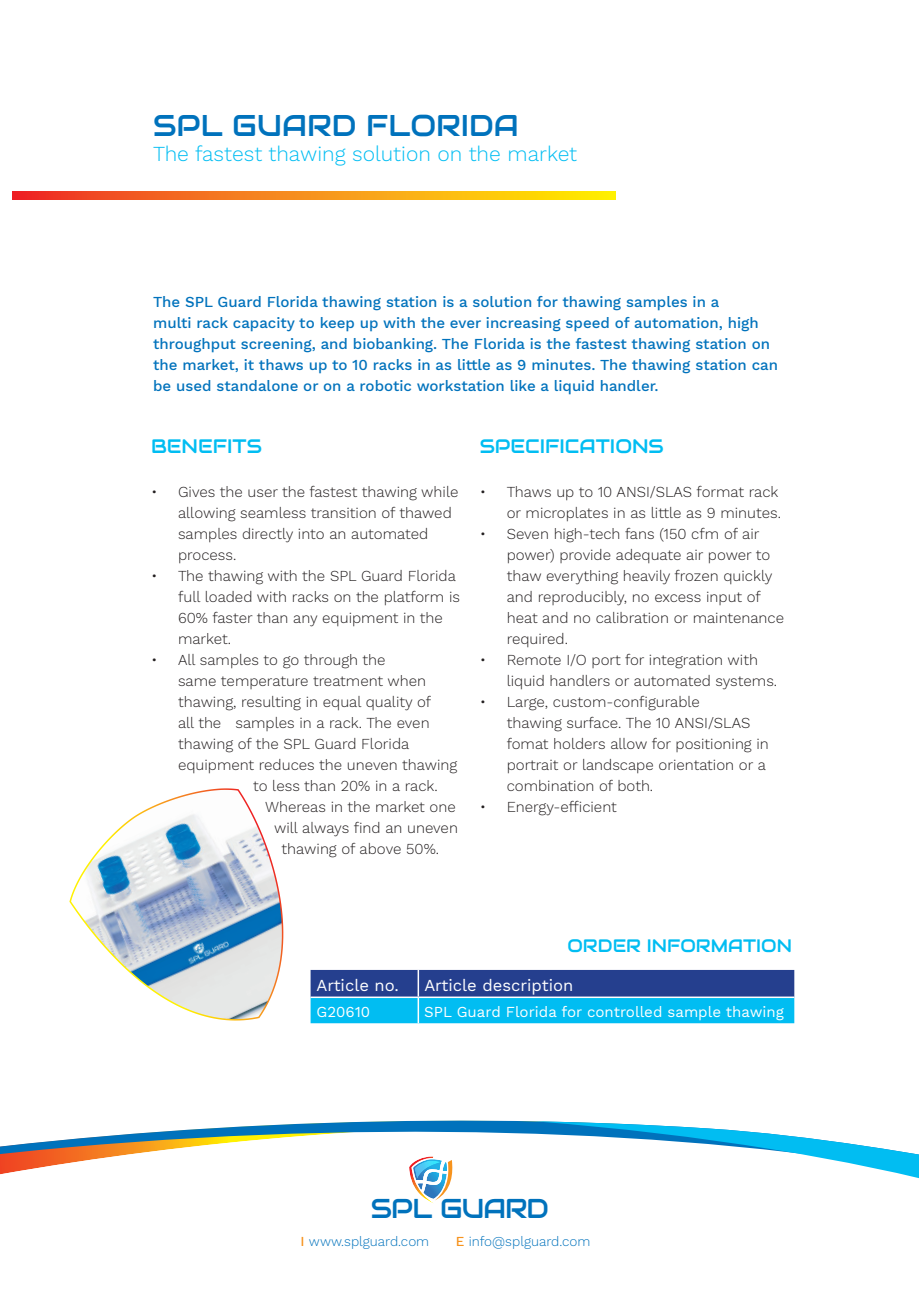
<style>
.page{position:relative;width:919px;height:1289px;background:#fff}
.page>*{position:absolute;margin:0;border:0;box-sizing:border-box;transform-origin:0 0}
.t1{font:30px "Audiowide";color:#0072bc}
.t2{font:27.3px "Audiowide";letter-spacing:-.035em;color:#0072bc}
.t3{font:300 21px "Work Sans";color:#01bdf2}
.t4{font:19.5px "Audiowide";color:#01bdf2}
.t5{font:18px "Audiowide";color:#01bdf2}
.t6{font:16.5px "Work Sans";color:#fff}
.t7{font:300 15px/21px "Work Sans";color:#231f20}
.t8{font:500 15px/21px "Work Sans";color:#0072bc}
.t9{font:15px "Work Sans";color:#fff}
.t10{font:300 13.5px "Work Sans";color:#0072bc}
.s1{font-weight:500;color:#f7931d}
</style>
<div class="page">
<svg style="left:0;top:1120px;width:918px;height:83px"></svg>
<svg style="left:13px;top:191px;width:602px;height:9px;background:#f79017"></svg>
<svg style="left:69px;top:788px;width:215px;height:233px"></svg>
<svg style="left:310px;top:969px;width:484px;height:54px;background:#187fc0"></svg>
<hr style="left:417px;top:969px;width:2px;height:27px;background:#fff">
<hr style="left:417px;top:998px;width:2px;height:25px;background:#fff">
<hr style="left:310px;top:996px;width:108px;height:2px;background:#fff">
<hr style="left:418px;top:996px;width:376px;height:2px;background:#fff">
<h1 class="t1" style="left:153px;top:108px;width:367px">SPL GUARD FLORIDA</h1>
<h3 class="t3" style="left:153px;top:146px;width:425px">The fastest thawing solution on the market</h3>
<p class="t8" style="left:153px;top:293px;width:626px">The SPL Guard Florida thawing station is a solution for thawing samples in a<br>multi rack capacity to keep up with the ever increasing speed of automation, high throughput screening, and biobanking. The Florida is the fastest thawing station on the market, it thaws up to 10 racks in as little as 9 minutes. The thawing station can be used standalone or on a robotic workstation like a liquid handler.</p>
<h3 class="t4" style="left:151px;top:435px;width:112px">BENEFITS</h3>
<p class="t7" style="left:178px;top:481px;width:282px;text-indent:-27px">• Gives the user the fastest thawing while allowing seamless transition of thawed samples directly into an automated process.</p>
<p class="t7" style="left:178px;top:565px;width:283px;text-indent:-27px">• The thawing with the SPL Guard Florida full loaded with racks on the platform is<br>60% faster than any equipment in the market.</p>
<p class="t7" style="left:151px;top:649px;width:236px">• All samples to go through the</p>
<p class="t7" style="left:178px;top:671px;width:249px">same temperature treatment when</p>
<p class="t7" style="left:178px;top:692px;width:255px">thawing, resulting in equal quality of</p>
<p class="t7" style="left:178px;top:713px;width:253px">all the samples in a rack. The even</p>
<p class="t7" style="left:178px;top:734px;width:233px">thawing of the SPL Guard Florida</p>
<p class="t7" style="left:178px;top:755px;width:281px">equipment reduces the uneven thawing</p>
<p class="t7" style="left:253px;top:776px;width:186px">to less than 20% in a rack.</p>
<p class="t7" style="left:265px;top:797px;width:192px">Whereas in the market one</p>
<p class="t7" style="left:274px;top:817px;width:185px">will always find an uneven</p>
<p class="t7" style="left:281px;top:839px;width:159px">thawing of above 50%.</p>
<h3 class="t4" style="left:479px;top:435px;width:186px">SPECIFICATIONS</h3>
<p class="t7" style="left:479px;top:481px;width:303px;text-align:right">• Thaws up to 10 ANSI/SLAS format rack or microplates in as little as 9 minutes.</p>
<p class="t7" style="left:506px;top:523px;width:279px;text-indent:-27px">• Seven high-tech fans (150 cfm of air power) provide adequate air power to thaw everything heavily frozen quickly and reproducibly, no excess input of heat and no calibration or maintenance required.</p>
<p class="t7" style="left:506px;top:649px;width:272px;text-indent:-27px">• Remote I/O port for integration with liquid handlers or automated systems.</p>
<p class="t7" style="left:506px;top:691px;width:263px;text-indent:-27px">• Large, custom-configurable<br>thawing surface. The 10 ANSI/SLAS fomat holders allow for positioning in portrait or landscape orientation or a combination of both.</p>
<p class="t7" style="left:479px;top:796px;width:138px">• Energy-efficient</p>
<p class="t5" style="left:567px;top:934px;width:226px">ORDER INFORMATION</p>
<p class="t6" style="left:316px;top:979px;width:84px">Article no.</p>
<p class="t6" style="left:424px;top:979px;width:150px">Article description</p>
<p class="t9" style="left:316px;top:1006px;width:55px">G20610</p>
<p class="t9" style="left:424px;top:1006px;width:361px">SPL Guard Florida for controlled sample thawing</p>
<h2 class="t2" style="left:371px;top:1192px;width:180px">SPL GUARD</h2>
<p class="t10" style="left:300px;top:1236px;width:130px"><span class="s1">I</span> www.splguard.com</p>
<p class="t10" style="left:455px;top:1236px;width:136px"><span class="s1">E</span> info@splguard.com</p>
</div>
